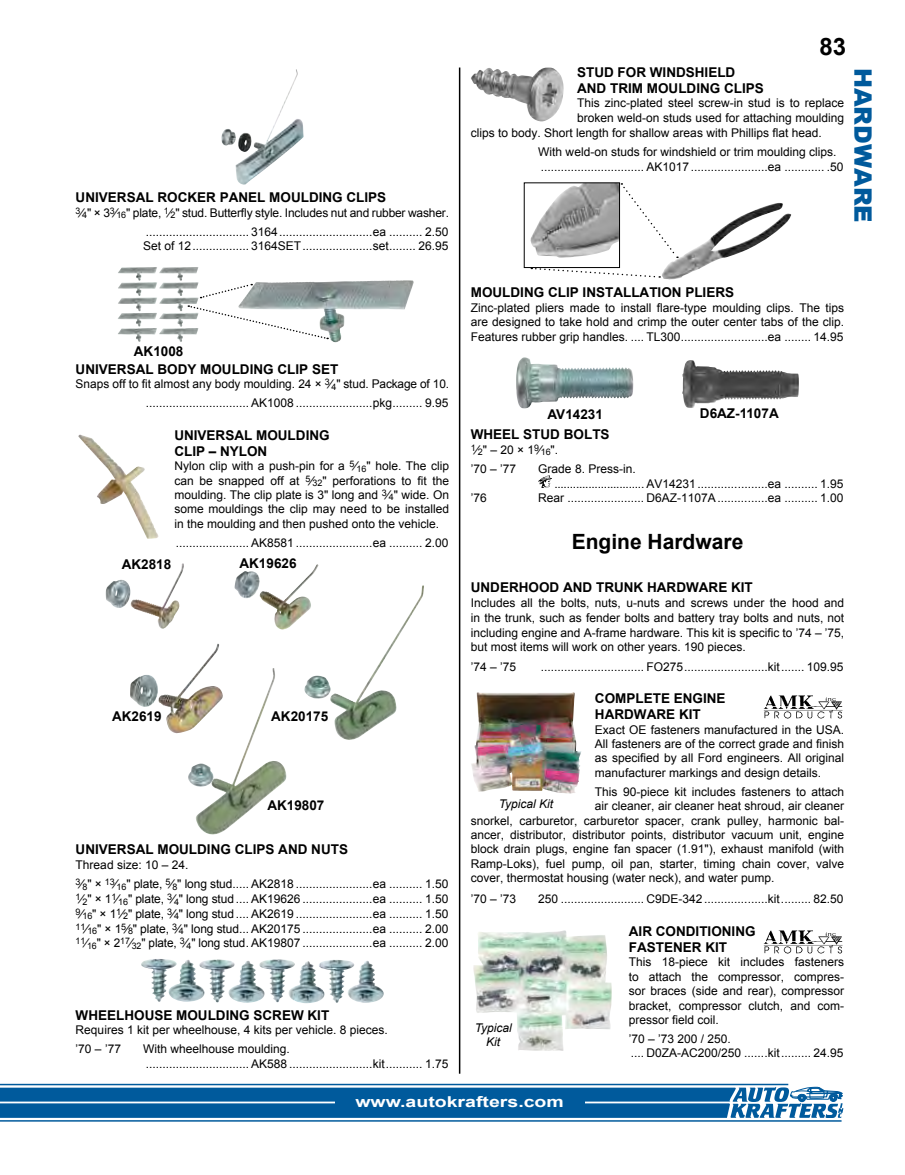
<style>
.page{position:relative;width:905px;height:1175px;background:#fff}
.page>*{position:absolute;margin:0;border:0;box-sizing:border-box;transform-origin:0 0}
.t1{font:900 24px "Arial";color:#005a9c}
.t2{font:700 24px "Arial";color:#000}
.t3{font:700 21px "Arial";color:#000}
.t4{font:700 15px "Arial";color:#fff;scale:1.3 1}
.t5{font:700 13.5px/16.2px "Arial";color:#000}
.t6{font:12px/14.4px "Arial";color:#000}
.t7{font:italic 12px/14.4px "Arial";color:#000;text-align:center}
</style>
<div class="page">
<hr style="left:459px;top:68px;width:1px;height:1005px;background:#000">
<hr style="left:0;top:1120px;width:841px;height:1px;background:#005a9c">
<svg style="left:0;top:1083px;width:843px;height:35px;background:#337bb0"></svg>
<div style="left:335px;top:1092px;width:249px;height:15px;background:#005a9c"></div>
<img style="left:221px;top:69px;width:82px;height:116px">
<img style="left:239px;top:280px;width:175px;height:62px">
<svg style="left:200px;top:283px;width:52px;height:16px"></svg>
<svg style="left:188px;top:305px;width:140px;height:35px"></svg>
<img style="left:159px;top:267px;width:39px;height:14px">
<img style="left:118px;top:313px;width:39px;height:14px">
<img style="left:78px;top:434px;width:81px;height:105px">
<img style="left:106px;top:563px;width:78px;height:65px">
<img style="left:234px;top:564px;width:85px;height:65px">
<img style="left:130px;top:675px;width:28px;height:32px">
<img style="left:158px;top:643px;width:61px;height:91px">
<img style="left:304px;top:675px;width:26px;height:24px">
<img style="left:330px;top:585px;width:94px;height:155px">
<img style="left:195px;top:668px;width:92px;height:167px">
<img style="left:188px;top:763px;width:27px;height:25px">
<img style="left:141px;top:959px;width:154px;height:43px">
<img style="left:471px;top:67px;width:93px;height:54px">
<img style="left:530px;top:184px;width:88px;height:74px">
<img style="left:662px;top:203px;width:129px;height:76px">
<svg style="left:621px;top:183px;width:57px;height:75px"></svg>
<svg style="left:531px;top:267px;width:129px;height:11px"></svg>
<img style="left:516px;top:358px;width:118px;height:50px">
<img style="left:682px;top:360px;width:117px;height:48px">
<img style="left:538px;top:476px;width:14px;height:11px">
<img style="left:471px;top:692px;width:110px;height:101px">
<img style="left:763px;top:695px;width:80px;height:24px">
<img style="left:473px;top:930px;width:139px;height:121px">
<img style="left:763px;top:930px;width:80px;height:24px">
<p class="t5" style="left:76px;top:190px;width:312px">UNIVERSAL ROCKER PANEL MOULDING CLIPS</p>
<p class="t6" style="left:76px;top:203px;width:375px;line-height:19px;text-align:right"><sup>3</sup>⁄<sub>4</sub>" × 3<sup>3</sup>⁄<sub>16</sub>" plate, <sup>1</sup>⁄<sub>2</sub>" stud. Butterfly style. Includes nut and rubber washer. ............................... 3164............................ea .......... 2.50</p>
<p class="t6" style="left:143px;top:239px;width:307px">Set of 12................. 3164SET.....................set........ 26.95</p>
<h1 class="t2" style="left:819px;top:30px;width:28px">83</h1>
<p class="t5" style="left:577px;top:64px;width:188px">STUD FOR WINDSHIELD<br>AND TRIM MOULDING CLIPS</p>
<p class="t6" style="left:577px;top:96px;width:269px">This zinc-plated steel screw-in stud is to replace</p>
<p class="t6" style="left:577px;top:111px;width:269px">broken weld-on studs used for attaching moulding</p>
<p class="t6" style="left:471px;top:126px;width:352px">clips to body. Short length for shallow areas with Phillips flat head.</p>
<p class="t6" style="left:538px;top:145px;width:307px">With weld-on studs for windshield or trim moulding clips. ............................... AK1017 .......................ea ............ .50</p>
<h1 class="t1" style="left:880px;top:68px;width:157px;rotate:90deg">HARDWARE</h1>
<p class="t5" style="left:76px;top:342px;width:260px;line-height:18px;text-indent:58px">AK1008<br>UNIVERSAL BODY MOULDING CLIP SET</p>
<p class="t6" style="left:76px;top:374px;width:375px;line-height:19px;text-align:right">Snaps off to fit almost any body moulding. 24 × <sup>3</sup>⁄<sub>4</sub>" stud. Package of 10. ............................... AK1008 .......................pkg......... 9.95</p>
<p class="t5" style="left:174px;top:427px;width:157px">UNIVERSAL MOULDING<br>CLIP – NYLON</p>
<p class="t6" style="left:174px;top:459px;width:276px;text-align:justify">Nylon clip with a push-pin for a <sup>5</sup>⁄<sub>16</sub>" hole. The clip can be snapped off at <sup>5</sup>⁄<sub>32</sub>" perforations to fit the moulding. The clip plate is 3" long and <sup>3</sup>⁄<sub>4</sub>" wide. On some mouldings the clip may need to be installed in the moulding and then pushed onto the vehicle.</p>
<p class="t6" style="left:176px;top:535px;width:274px">...................... AK8581 .......................ea .......... 2.00</p>
<p class="t5" style="left:122px;top:556px;width:51px">AK2818</p>
<p class="t5" style="left:239px;top:556px;width:59px">AK19626</p>
<p class="t5" style="left:112px;top:708px;width:51px">AK2619</p>
<p class="t5" style="left:271px;top:708px;width:59px">AK20175</p>
<p class="t5" style="left:267px;top:797px;width:59px">AK19807</p>
<p class="t5" style="left:76px;top:842px;width:274px">UNIVERSAL MOULDING CLIPS AND NUTS</p>
<p class="t6" style="left:76px;top:855px;width:374px;line-height:19.4px">Thread size: 10 – 24.<br><sup>3</sup>⁄<sub>8</sub>" × <sup>13</sup>⁄<sub>16</sub>" plate, <sup>5</sup>⁄<sub>8</sub>" long stud..... AK2818 .......................ea .......... 1.50</p>
<p class="t6" style="left:76px;top:891px;width:374px;text-align:justify"><sup>1</sup>⁄<sub>2</sub>" × 1<sup>1</sup>⁄<sub>16</sub>" plate, <sup>3</sup>⁄<sub>4</sub>" long stud.... AK19626 .....................ea .......... 1.50<br><sup>9</sup>⁄<sub>16</sub>" × 1<sup>1</sup>⁄<sub>2</sub>" plate, <sup>3</sup>⁄<sub>4</sub>" long stud.... AK2619 .......................ea .......... 1.50<br><sup>11</sup>⁄<sub>16</sub>" × 1<sup>5</sup>⁄<sub>8</sub>" plate, <sup>3</sup>⁄<sub>4</sub>" long stud... AK20175 .....................ea .......... 2.00<br><sup>11</sup>⁄<sub>16</sub>" × 2<sup>17</sup>⁄<sub>32</sub>" plate, <sup>3</sup>⁄<sub>4</sub>" long stud. AK19807 .....................ea .......... 2.00</p>
<p class="t5" style="left:76px;top:1007px;width:251px">WHEELHOUSE MOULDING SCREW KIT</p>
<p class="t6" style="left:76px;top:1020px;width:314px;line-height:19px">Requires 1 kit per wheelhouse, 4 kits per vehicle. 8 pieces. ’70 – ’77</p>
<p class="t6" style="left:143px;top:1041px;width:307px">With wheelhouse moulding.<br>............................... AK588 .........................kit........... 1.75</p>
<p class="t5" style="left:471px;top:284px;width:265px">MOULDING CLIP INSTALLATION PLIERS</p>
<p class="t6" style="left:471px;top:300px;width:375px;text-align:justify">Zinc-plated pliers made to install flare-type moulding clips. The tips are designed to take hold and crimp the outer center tabs of the clip.<br>Features rubber grip handles. .... TL300..........................ea ........ 14.95</p>
<p class="t5" style="left:547px;top:406px;width:57px">AV14231</p>
<p class="t5" style="left:700px;top:405px;width:80px">D6AZ-1107A</p>
<p class="t5" style="left:471px;top:426px;width:140px">WHEEL STUD BOLTS</p>
<p class="t6" style="left:471px;top:440px;width:89px;line-height:19.4px"><sup>1</sup>⁄<sub>2</sub>" – 20 × 1<sup>9</sup>⁄<sub>16</sub>". ’70 – ’77</p>
<p class="t6" style="left:554px;top:461px;width:291px;text-indent:-16px">Grade 8. Press-in.<br>............................. AV14231 .....................ea .......... 1.95</p>
<p class="t6" style="left:471px;top:491px;width:18px">’76</p>
<p class="t6" style="left:538px;top:491px;width:307px">Rear ....................... D6AZ-1107A ...............ea .......... 1.00</p>
<h2 class="t3" style="left:571px;top:528px;width:173px">ENGINE HARDWARE</h2>
<p class="t5" style="left:471px;top:580px;width:280px">UNDERHOOD AND TRUNK HARDWARE KIT</p>
<p class="t6" style="left:471px;top:595px;width:375px;text-align:justify">Includes all the bolts, nuts, u-nuts and screws under the hood and in the trunk, such as fender bolts and battery tray bolts and nuts, not including engine and A-frame hardware. This kit is specific to ’74 – ’75, but most items will work on other years. 190 pieces.</p>
<p class="t6" style="left:471px;top:659px;width:47px">’74 – ’75</p>
<p class="t6" style="left:541px;top:659px;width:304px">............................... FO275.........................kit....... 109.95</p>
<p class="t5" style="left:595px;top:690px;width:132px">COMPLETE ENGINE<br>HARDWARE KIT</p>
<p class="t6" style="left:595px;top:722px;width:251px;text-align:justify">Exact OE fasteners manufactured in the USA.<br>All fasteners are of the correct grade and finish as specified by all Ford engineers. All original manufacturer markings and design details.</p>
<p class="t6" style="left:595px;top:784px;width:251px">This 90-piece kit includes fasteners to attach</p>
<p class="t6" style="left:595px;top:799px;width:251px">air cleaner, air cleaner heat shroud, air cleaner</p>
<p class="t6" style="left:471px;top:813px;width:375px">snorkel, carburetor, carburetor spacer, crank pulley, harmonic bal-</p>
<p class="t6" style="left:471px;top:827px;width:375px">ancer, distributor, distributor points, distributor vacuum unit, engine</p>
<p class="t6" style="left:471px;top:842px;width:375px">block drain plugs, engine fan spacer (1.91"), exhaust manifold (with</p>
<p class="t6" style="left:471px;top:856px;width:375px">Ramp-Loks), fuel pump, oil pan, starter, timing chain cover, valve</p>
<p class="t6" style="left:471px;top:871px;width:305px">cover, thermostat housing (water neck), and water pump.</p>
<p class="t6" style="left:471px;top:892px;width:47px">’70 – ’73</p>
<p class="t6" style="left:538px;top:892px;width:307px">250 ......................... C9DE-342 ...................kit......... 82.50</p>
<p class="t7" style="left:498px;top:797px;width:56px">Typical Kit</p>
<p class="t7" style="left:474px;top:1020px;width:39px">Typical<br>Kit</p>
<p class="t5" style="left:629px;top:923px;width:128px">AIR CONDITIONING<br>FASTENER KIT</p>
<p class="t6" style="left:629px;top:955px;width:217px;text-align:justify">This 18-piece kit includes fasteners to attach the compressor, compres&shy;sor braces (side and rear), compressor bracket, compressor clutch, and com&shy;pressor field coil.</p>
<p class="t6" style="left:629px;top:1031px;width:216px">’70 – ’73 200 / 250.<br>.... D0ZA-AC200/250 .......kit......... 24.95</p>
<p class="t4" style="left:355px;top:1092px;width:162px">WWW.AUTOKRAFTERS.COM</p>
</div>
